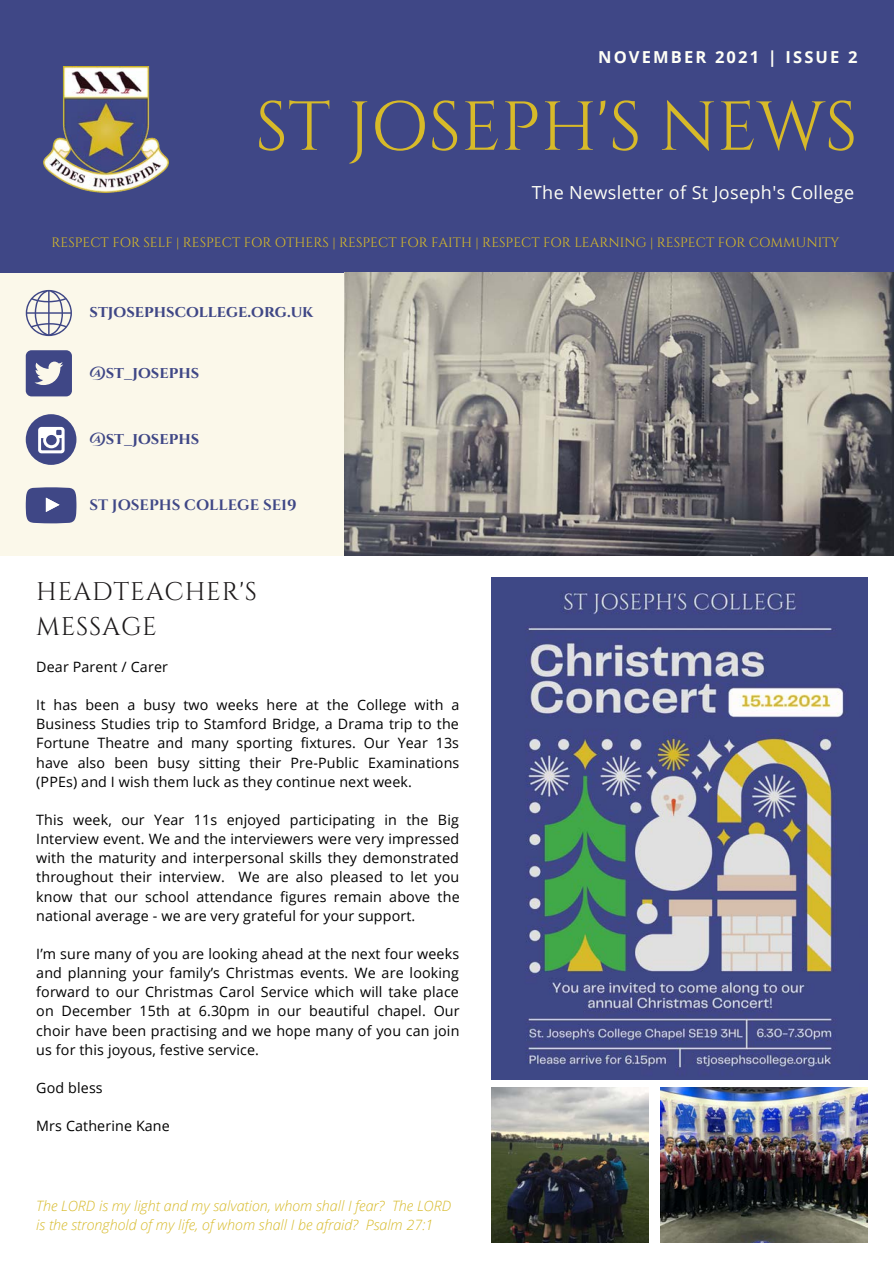
<style>
.page{position:relative;width:894px;height:1264px;background:#fff}
.page>*{position:absolute;margin:0;border:0;box-sizing:border-box;transform-origin:0 0}
.t1{font:69px "Cinzel";color:#d7ba29}
.t2{font:25.5px "Cinzel";letter-spacing:.03em;color:#1c191a}
.t3{font:18px "Open Sans";letter-spacing:.02em;color:#fffff6}
.t4{font:700 16.5px "Cinzel";color:#3f4786}
.t5{font:700 16.5px "Open Sans";letter-spacing:.13em;color:#fffff6}
.t6{font:700 15px "Cinzel";color:#3f4786}
.t7{font:14.25px/19.2px "Open Sans";letter-spacing:.01em;color:#000;text-align:justify}
.t8{font:italic 300 14.25px/19.2px "Open Sans";color:#d7ba29}
.t9{font:13.5px "Cinzel";color:#d7ba29}
</style>
<div class="page">
<div style="left:0;top:243px;width:345px;height:313px;background:#fbf8ea"></div>
<div style="left:0;top:0;width:893px;height:272px;background:#3f4786"></div>
<img style="left:344px;top:273px;width:549px;height:282px">
<img style="left:43px;top:66px;width:125px;height:126px">
<svg style="left:26px;top:350px;width:46px;height:46px"></svg>
<svg style="left:26px;top:487px;width:50px;height:36px;background:#535a91"></svg>
<div style="left:26px;top:414px;width:50px;height:51px;background:#3f4786;border-radius:50%"></div>
<svg style="left:38px;top:427px;width:27px;height:26px"></svg>
<svg style="left:26px;top:290px;width:46px;height:46px"></svg>
<img style="left:660px;top:1087px;width:206px;height:155px">
<img style="left:491px;top:1087px;width:157px;height:155px">
<img style="left:491px;top:578px;width:376px;height:501px">
<p class="t5" style="left:598px;top:45px;width:261px">NOVEMBER 2021 | ISSUE 2</p>
<p class="t1" style="left:255px;top:83px;width:603px">ST JOSEPH'S NEWS</p>
<p class="t3" style="left:531px;top:179px;width:324px">The Newsletter of St Joseph's College</p>
<p class="t9" style="left:51px;top:234px;width:789px">RESPECT FOR SELF | RESPECT FOR OTHERS | RESPECT FOR FAITH | RESPECT FOR LEARNING | RESPECT FOR COMMUNITY</p>
<p class="t4" style="left:90px;top:301px;width:225px">stjosephscollege.org.uk</p>
<p class="t4" style="left:89px;top:362px;width:111px">@st_josephs</p>
<p class="t4" style="left:89px;top:428px;width:111px">@st_josephs</p>
<p class="t6" style="left:89px;top:495px;width:208px">ST JOSEPHS COLLEGE SE19</p>
<p class="t2" style="left:36px;top:575px;width:222px">HEADTEACHER'S</p>
<p class="t2" style="left:36px;top:610px;width:122px">MESSAGE</p>
<p class="t7" style="left:36px;top:656px;width:133px">Dear Parent / Carer</p>
<p class="t7" style="left:36px;top:695px;width:424px">It has been a busy two weeks here at the College with a Business Studies trip to Stamford Bridge, a Drama trip to the Fortune Theatre and many sporting fixtures. Our Year 13s have also been busy sitting their Pre-Public Examinations (PPEs) and I wish them luck as they continue next week.</p>
<p class="t7" style="left:36px;top:809px;width:425px">This week, our Year 11s enjoyed participating in the Big Interview event. We and the interviewers were very impressed with the maturity and interpersonal skills they demonstrated throughout their interview. We are also pleased to let you know that our school attendance figures remain above the national average - we are very grateful for your support.</p>
<p class="t7" style="left:36px;top:943px;width:424px">I’m sure many of you are looking ahead at the next four weeks and planning your family’s Christmas events. We are looking forward to our Christmas Carol Service which will take place on December 15th at 6.30pm in our beautiful chapel. Our choir have been practising and we hope many of you can join us for this joyous, festive service.</p>
<p class="t7" style="left:36px;top:1077px;width:68px">God bless</p>
<p class="t7" style="left:36px;top:1116px;width:135px">Mrs Catherine Kane</p>
<p class="t8" style="left:36px;top:1195px;width:416px">The LORD is my light and my salvation, whom shall I fear? The LORD is the stronghold of my life, of whom shall I be afraid? Psalm 27:1</p>
</div>
